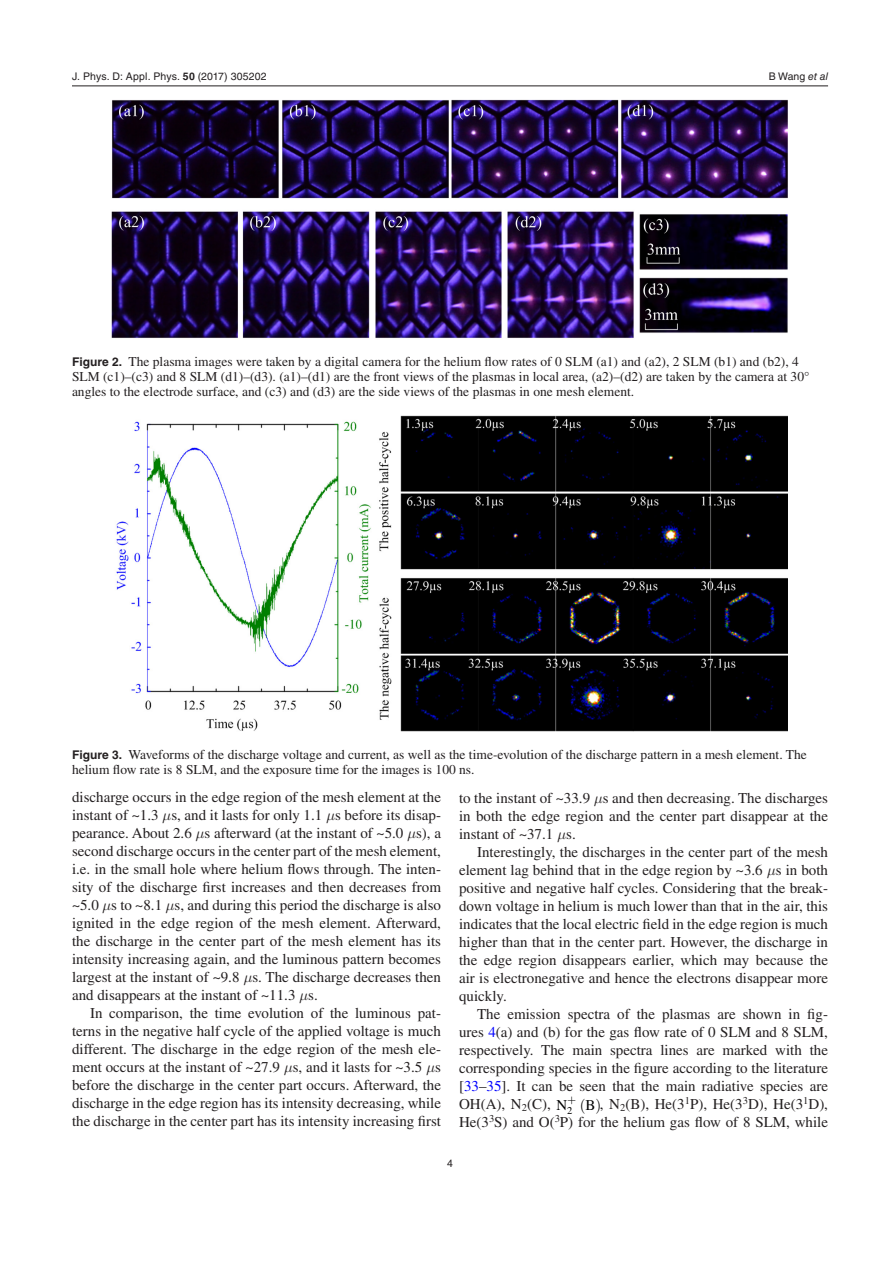
<style>
.page{position:relative;width:893px;height:1263px;background:#fff}
.page>*{position:absolute;margin:0;border:0;box-sizing:border-box;transform-origin:0 0}
.t1{font:15px/18px "Times LT Std";color:#231f20;text-align:justify}
.t2{font:13.5px/15px "Times LT Std";color:#231f20}
.t3{font:10.5px "Helvetica LT Std";letter-spacing:.01em;color:#231f20}
.s1{font-family:"Helvetica";font-weight:700}
.s2{font-family:"Helvetica"}
.s3{font-style:italic}
.s4{font-family:"Helvetica LT Std";font-weight:700;font-size:12px}
.s5{font-family:"STIX General"}
.s6{color:#00f}
.s7{font-family:"Nimbus Rom No 9 L";color:#000}
.s8{font-family:"CMR10";color:#000}
</style>
<div class="page">
<hr style="left:72px;top:86px;width:756px;height:1px;background:#231f20">
<img style="left:111px;top:99px;width:677px;height:239px">
<img style="left:116px;top:415px;width:671px;height:316px">
<p class="t3" style="left:72px;top:70px;width:196px">J. Phys. D: Appl. Phys. <span class="s1">50</span> (<span class="s2">2017</span>) 305202</p>
<p class="t3" style="left:769px;top:70px;width:61px">B Wang <span class="s3">et al</span></p>
<p class="t2" style="left:72px;top:354px;width:739px"><span class="s4">Figure 2.</span> The plasma images were taken by a digital camera for the helium flow rates of 0 SLM (a1) and (a2), 2 SLM (b1) and (b2), 4<br>SLM (c1)<span class="s5">–</span>(c3) and 8 SLM (d1)<span class="s5">–</span>(d3). (a1)<span class="s5">–</span>(d1) are the front views of the plasmas in local area, (a2)<span class="s5">–</span>(d2) are taken by the camera at 30<span class="s5">° </span>angles to the electrode surface, and (c3) and (d3) are the side views of the plasmas in one mesh element.</p>
<p class="t2" style="left:72px;top:746px;width:736px"><span class="s4">Figure 3.</span> Waveforms of the discharge voltage and current, as well as the time-evolution of the discharge pattern in a mesh element. The helium flow rate is 8 SLM, and the exposure time for the images is 100 ns.</p>
<p class="t1" style="left:72px;top:788px;width:371px">discharge occurs in the edge region of the mesh element at the instant of ~1.3 s, and it lasts for only 1.1 s before its disap&shy;pearance. About 2.6 s afterward (at the instant of ~5.0 s), a second discharge occurs in the center part of the mesh element, i.e. in the small hole where helium flows through. The inten&shy;sity of the discharge first increases and then decreases from ~5.0 s to ~8.1 s, and during this period the discharge is also ignited in the edge region of the mesh element. Afterward, the discharge in the center part of the mesh element has its intensity increasing again, and the luminous pattern becomes largest at the instant of ~9.8 s. The discharge decreases then and disappears at the instant of ~11.3 s.</p>
<p class="t1" style="left:72px;top:1004px;width:371px;text-indent:18px">In comparison, the time evolution of the luminous pat&shy;terns in the negative half cycle of the applied voltage is much different. The discharge in the edge region of the mesh ele&shy;ment occurs at the instant of ~27.9 s, and it lasts for ~3.5 s before the discharge in the center part occurs. Afterward, the discharge in the edge region has its intensity decreasing, while the discharge in the center part has its intensity increasing first</p>
<p class="t1" style="left:459px;top:789px;width:371px">to the instant of ~33.9 s and then decreasing. The discharges in both the edge region and the center part disappear at the instant of ~37.1 s.</p>
<p class="t1" style="left:459px;top:843px;width:371px;text-indent:18px">Interestingly, the discharges in the center part of the mesh element lag behind that in the edge region by ~3.6 s in both positive and negative half cycles. Considering that the break&shy;down voltage in helium is much lower than that in the air, this indicates that the local electric field in the edge region is much higher than that in the center part. However, the discharge in the edge region disappears earlier, which may because the air is electronegative and hence the electrons disappear more quickly.</p>
<p class="t1" style="left:459px;top:1005px;width:370px;text-indent:18px">The emission spectra of the plasmas are shown in fig&shy;ures <span class="s6">4</span>(a) and (b) for the gas flow rate of 0 SLM and 8 SLM, respectively. The main spectra lines are marked with the corresponding species in the figure according to the literature [<span class="s6">33</span><span class="s5">–</span><span class="s6">35</span>]. It can be seen that the main radiative species are OH(A), N<sub>2</sub>(C), <span class="s7">N</span><sup>+</sup></p>
<p class="t1" style="left:459px;top:1095px;width:371px;text-align:right"><sub>2</sub> <span class="s8">(</span><span class="s7">B</span><span class="s8">)</span>, N<sub>2</sub>(B), He(3<sup>1</sup>P), He(3<sup>3</sup>D), He(3<sup>1</sup>D),<br>He(3<sup>3</sup>S) and O(<sup>3</sup>P) for the helium gas flow of 8 SLM, while</p>
<p class="t3" style="left:447px;top:1157px;width:7px">4</p>
</div>
